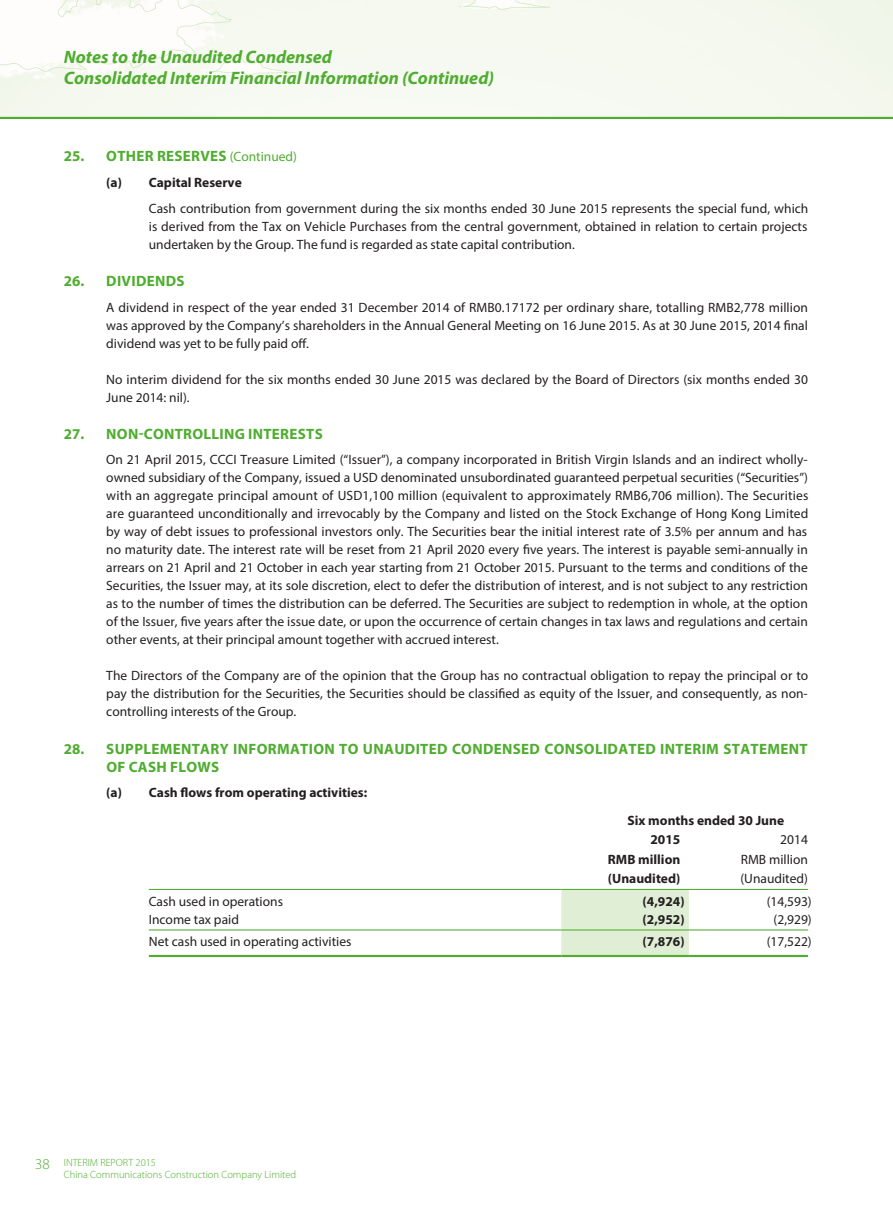
<style>
.page{position:relative;width:893px;height:1212px;background:#fff}
.page>*{position:absolute;margin:0;border:0;box-sizing:border-box;transform-origin:0 0}
.t1{font:italic 700 18px/21px "Myriad Pro";color:#4fad2f}
.t2{font:700 15px "Myriad Pro";letter-spacing:.02em;color:#4fad2f}
.t3{font:300 15px "Myriad Pro";color:#4fad2f}
.t4{font:13.5px/18px "Myriad Pro";color:#231f20;text-align:justify}
.t5{font:700 13.5px/19.5px "Myriad Pro";color:#231f20}
.t6{font:13.5px "Myriad Pro";color:#4fad2f}
.t7{font:300 10.5px "Myriad Pro";color:#4fad2f}
</style>
<div class="page">
<img style="left:0;top:0;width:893px;height:117px">
<hr style="left:0;top:117px;width:893px;height:2px;background:#4fad2f">
<div style="left:561px;top:890px;width:128px;height:65px;background:#e0eed5"></div>
<hr style="left:149px;top:889px;width:412px;height:1px;background:#4fad2f">
<hr style="left:561px;top:889px;width:128px;height:1px;background:#4fad2f">
<hr style="left:689px;top:889px;width:119px;height:1px;background:#4fad2f">
<hr style="left:149px;top:929px;width:412px;height:1px;background:#4fad2f">
<hr style="left:561px;top:929px;width:128px;height:1px;background:#4fad2f">
<hr style="left:689px;top:929px;width:119px;height:1px;background:#4fad2f">
<hr style="left:149px;top:955px;width:412px;height:2px;background:#4fad2f">
<hr style="left:561px;top:955px;width:128px;height:2px;background:#4fad2f">
<hr style="left:689px;top:955px;width:119px;height:2px;background:#4fad2f">
<h1 class="t1" style="left:64px;top:46px;width:432px">Notes to the Unaudited Condensed<br>Consolidated Interim Financial Information (Continued)</h1>
<p class="t2" style="left:64px;top:147px;width:64px">25. OTHER</p>
<p class="t2" style="left:157px;top:147px;width:10px">RESERVES</p>
<p class="t6" style="left:230px;top:148px;width:69px">(Continued)</p>
<p class="t5" style="left:106px;top:172px;width:137px">(A) CAPITAL RESERVE</p>
<p class="t4" style="left:149px;top:199px;width:661px">Cash contribution from government during the six months ended 30 June 2015 represents the special fund, which is derived from the Tax on Vehicle Purchases from the central government, obtained in relation to certain projects undertaken by the Group. The fund is regarded as state capital contribution.</p>
<p class="t2" style="left:64px;top:272px;width:32px">26. DIVI</p>
<p class="t2" style="left:136px;top:272px;width:48px">DEN DS</p>
<p class="t4" style="left:106px;top:298px;width:703px">A dividend in respect of the year ended 31 December 2014 of RMB0.17172 per ordinary share, totalling RMB2,778 million was approved by the Company’s shareholders in the Annual General Meeting on 16 June 2015. As at 30 June 2015, 2014 final dividend was yet to be fully paid off.</p>
<p class="t4" style="left:106px;top:370px;width:703px">No interim dividend for the six months ended 30 June 2015 was declared by the Board of Directors (six months ended 30<br>June 2014: nil).</p>
<p class="t2" style="left:64px;top:424px;width:91px">27. NON-CONTROLLING</p>
<p class="t2" style="left:248px;top:424px;width:10px">INTERESTS</p>
<p class="t4" style="left:106px;top:450px;width:704px">On 21 April 2015, CCCI Treasure Limited (“Issuer”), a company incorporated in British Virgin Islands and an indirect wholly&shy;owned subsidiary of the Company, issued a USD denominated unsubordinated guaranteed perpetual securities (“Securities”) with an aggregate principal amount of USD1,100 million (equivalent to approximately RMB6,706 million). The Securities are guaranteed unconditionally and irrevocably by the Company and listed on the Stock Exchange of Hong Kong Limited by way of debt issues to professional investors only. The Securities bear the initial interest rate of 3.5% per annum and has no maturity date. The interest rate will be reset from 21 April 2020 every five years. The interest is payable semi-annually in arrears on 21 April and 21 October in each year starting from 21 October 2015. Pursuant to the terms and conditions of the Securities, the Issuer may, at its sole discretion, elect to defer the distribution of interest, and is not subject to any restriction as to the number of times the distribution can be deferred. The Securities are subject to redemption in whole, at the option of the Issuer, five years after the issue date, or upon the occurrence of certain changes in tax laws and regulations and certain other events, at their principal amount together with accrued interest.</p>
<p class="t4" style="left:106px;top:666px;width:703px">The Directors of the Company are of the opinion that the Group has no contractual obligation to repay the principal or to pay the distribution for the Securities, the Securities should be classified as equity of the Issuer, and consequently, as non&shy;controlling interests of the Group.</p>
<p class="t2" style="left:64px;top:739px;width:62px">28. SUPPLEMENTARY</p>
<p class="t2" style="left:233px;top:739px;width:11px">INFORMATION</p>
<p class="t2" style="left:339px;top:739px;width:35px">TO UNAU</p>
<p class="t2" style="left:405px;top:739px;width:58px">DITED CON</p>
<p class="t2" style="left:483px;top:739px;width:21px">DENSE</p>
<p class="t2" style="left:530px;top:739px;width:25px">D CONSOLI</p>
<p class="t2" style="left:608px;top:739px;width:62px">DATED INTERIM</p>
<p class="t2" style="left:723px;top:739px;width:11px">STATEMENT</p>
<p class="t2" style="left:106px;top:757px;width:33px">OF CASH</p>
<p class="t2" style="left:170px;top:757px;width:10px">FLO</p>
<p class="t2" style="left:197px;top:757px;width:22px">WS</p>
<p class="t5" style="left:106px;top:782px;width:262px">(A) CASH FLOWS FROM OPERATING ACTIVITIES:</p>
<p class="t5" style="left:650px;top:810px;width:135px;text-indent:-23px">SIX MONTHS ENDED 30 JUNE<br>2015</p>
<p class="t4" style="left:780px;top:830px;width:29px">2014</p>
<p class="t5" style="left:608px;top:849px;width:74px">RMB MILLION</p>
<p class="t4" style="left:741px;top:850px;width:69px">RMB million</p>
<p class="t5" style="left:608px;top:868px;width:74px">(UNAUDITED)</p>
<p class="t4" style="left:740px;top:869px;width:69px">(Unaudited)</p>
<p class="t4" style="left:149px;top:892px;width:136px">Cash used in operations</p>
<p class="t5" style="left:643px;top:891px;width:43px">(4,924)</p>
<p class="t4" style="left:767px;top:892px;width:47px">(14,593)</p>
<p class="t4" style="left:149px;top:910px;width:92px">Income tax paid</p>
<p class="t5" style="left:643px;top:909px;width:43px">(2,952)</p>
<p class="t4" style="left:774px;top:910px;width:40px">(2,929)</p>
<p class="t4" style="left:149px;top:932px;width:204px">Net cash used in operating activities</p>
<p class="t5" style="left:643px;top:931px;width:43px">(7,876)</p>
<p class="t4" style="left:767px;top:932px;width:47px">(17,522)</p>
<p class="t3" style="left:35px;top:1156px;width:16px">38</p>
<p class="t7" style="left:64px;top:1157px;width:94px">Interi m Report 2015</p>
<p class="t7" style="left:64px;top:1168px;width:234px">China Communications Construction Company Limited</p>
</div>
